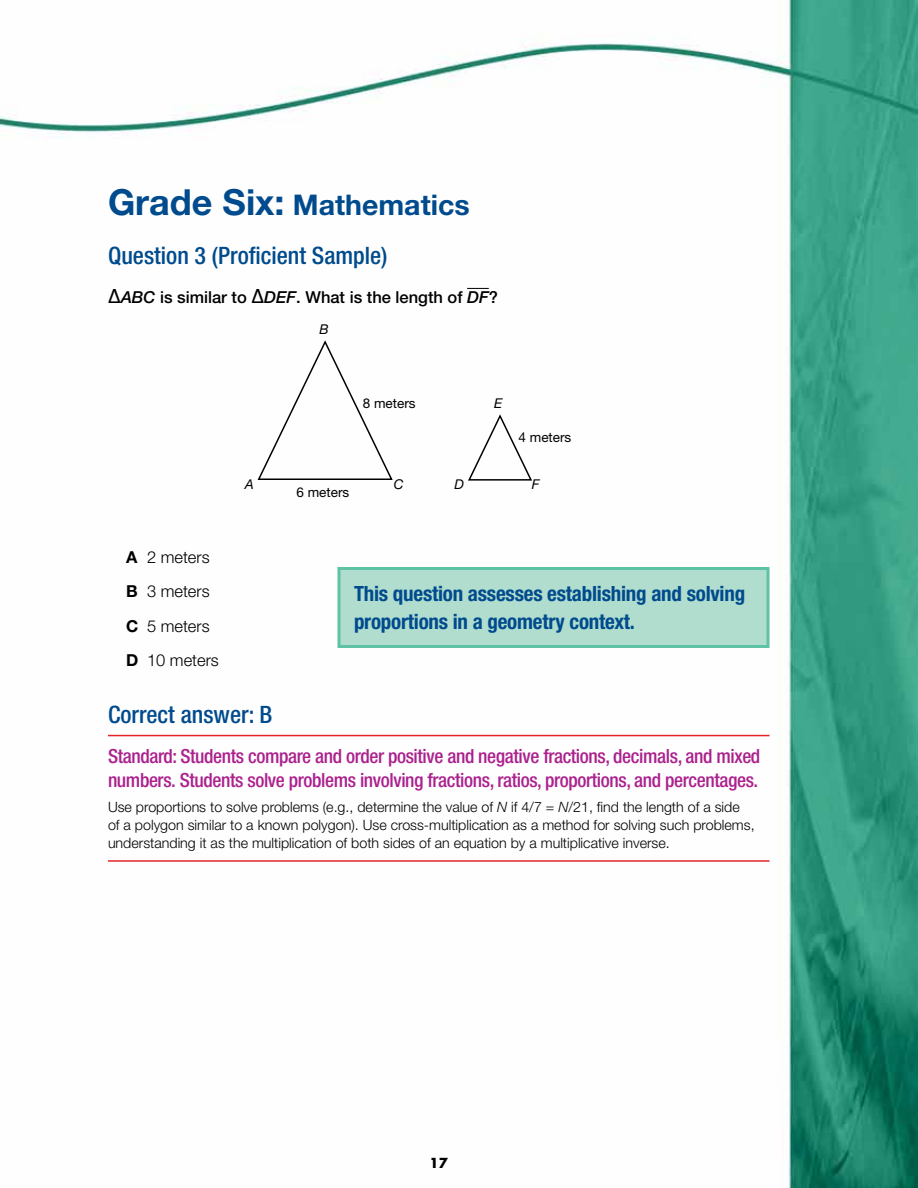
<style>
.page{position:relative;width:918px;height:1188px;background:#fff}
.page>*{position:absolute;margin:0;border:0;box-sizing:border-box;transform-origin:0 0}
.t1{font:700 28.5px "Helvetica Neue LT Std";color:#004b8d}
.t2{font:500 condensed 24px "Helvetica Neue LT Std";color:#004b8d}
.t3{font:700 condensed 21px/27px "Helvetica Neue LT Std";letter-spacing:-.01em;color:#004b8d}
.t4{font:500 condensed 19.5px/24px "Helvetica Neue LT Std";letter-spacing:-.02em;color:#ab218e}
.t5{font:500 16.5px "Helvetica Neue LT Std";color:#000}
.t6{font:300 16.5px/34.5px "Helvetica Neue LT Std";color:#000}
.t7{font:300 14.25px/18px "Helvetica Neue LT Std";color:#000}
.t8{font:13.5px "Helvetica Neue LT Std";color:#000}
.t9{font:italic 13.5px "Helvetica Neue LT Std";color:#000}
.t10{font:700 13.5px "Futura Std";color:#000}
.s1{font-size:36px}
.s2{font-size:19.5px}
.s3{font-style:italic}
.s4{font-weight:700}
</style>
<div class="page">
<img style="left:0;top:0;width:918px;height:1188px">
<svg style="left:467px;top:288px;width:22px;height:1px"></svg>
<hr style="left:108px;top:735px;width:662px;height:1px;background:#e42328">
<hr style="left:108px;top:860px;width:662px;height:2px;background:#e42328">
<div style="left:339px;top:568px;width:429px;height:78px;background:#b1ddce"></div>
<div style="left:338px;top:567px;width:432px;height:81px;border:3px solid #5ec2a5"></div>
<svg style="left:257px;top:339px;width:137px;height:142px"></svg>
<svg style="left:467px;top:413px;width:66px;height:69px"></svg>
<h1 class="t1" style="left:108px;top:187px;width:363px"><span class="s1">Grade Six:</span> Mathematics</h1>
<h2 class="t2" style="left:108px;top:241px;width:281px">Question 3 (Proficient Sample)</h2>
<p class="t5" style="left:108px;top:288px;width:391px"><span class="s2">∆</span><span class="s3">ABC</span> is similar to <span class="s2">∆</span><span class="s3">DEF</span>. What is the length of <span class="s3">DF</span>?</p>
<p class="t9" style="left:320px;top:321px;width:11px">B</p>
<p class="t8" style="left:363px;top:396px;width:54px">8 meters</p>
<p class="t9" style="left:494px;top:395px;width:10px">E</p>
<p class="t8" style="left:519px;top:429px;width:54px">4 meters</p>
<p class="t9" style="left:245px;top:476px;width:11px">A</p>
<p class="t9" style="left:394px;top:476px;width:11px">C</p>
<p class="t9" style="left:455px;top:476px;width:11px">D</p>
<p class="t9" style="left:532px;top:476px;width:9px">F</p>
<p class="t8" style="left:297px;top:484px;width:54px">6 meters</p>
<p class="t6" style="left:126px;top:539px;width:94px"><span class="s4">A</span> 2 meters<br><span class="s4">B</span> 3 meters<br><span class="s4">C</span> 5 meters<br><span class="s4">D</span> 10 meters</p>
<h2 class="t2" style="left:108px;top:700px;width:166px">Correct answer: B</h2>
<h3 class="t4" style="left:108px;top:744px;width:654px">Standard: Students compare and order positive and negative fractions, decimals, and mixed numbers. Students solve problems involving fractions, ratios, proportions, and percentages.</h3>
<p class="t7" style="left:108px;top:798px;width:648px">Use proportions to solve problems (e.g., determine the value of <span class="s3">N</span> if 4/7 = <span class="s3">N</span>/21, find the length of a side of a polygon similar to a known polygon). Use cross-multiplication as a method for solving such problems, understanding it as the multiplication of both sides of an equation by a multiplicative inverse.</p>
<h3 class="t3" style="left:354px;top:580px;width:393px">This question assesses establishing and solving proportions in a geometry context.</h3>
<p class="t10" style="left:429px;top:1153px;width:20px">17</p>
</div>
